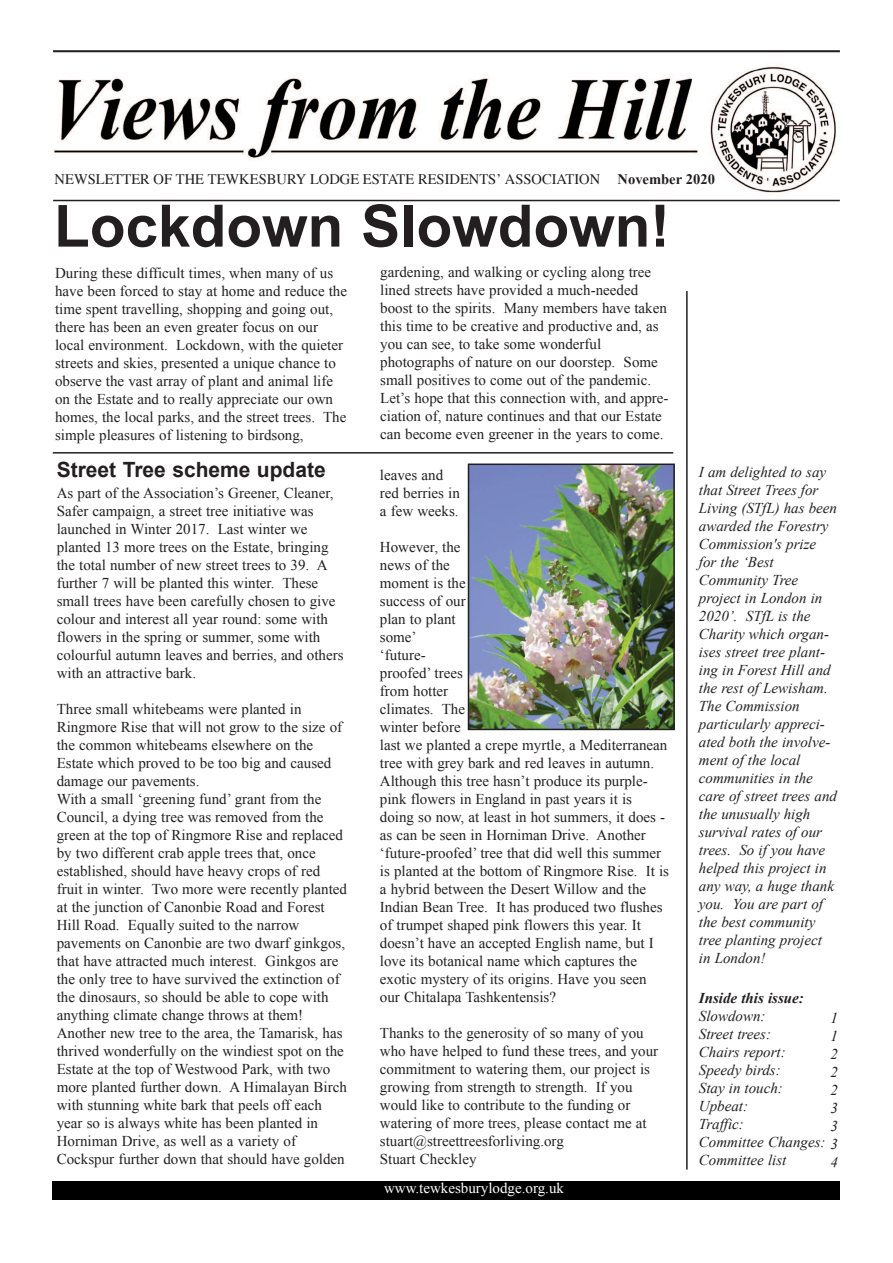
<style>
.page{position:relative;width:893px;height:1263px;background:#fff}
.page>*{position:absolute;margin:0;border:0;box-sizing:border-box;transform-origin:0 0}
.t1{font:700 58.5px "Arial";color:#231f20}
.t2{font:700 21px "Arial";color:#231f20}
.t3{font:15px/18px "Times New Roman";color:#231f20}
.t4{font:italic 15px/18px "Times New Roman";color:#231f20}
.t5{font:15px "Times New Roman";color:#fff}
.t6{font:italic 700 15px "Times New Roman";color:#231f20}
.t7{font:14.55px "Times";color:#231f20}
.s1{font-family:"Times New Roman";font-weight:700}
</style>
<div class="page">
<hr style="left:53px;top:50px;width:787px;height:2px;background:#231f20">
<hr style="left:686px;top:291px;width:2px;height:878px;background:#231f20">
<img style="left:52px;top:64px;width:784px;height:129px">
<hr style="left:53px;top:200px;width:787px;height:1px;background:#231f20">
<div style="left:53px;top:171px;width:668px;height:21px;background:#fff"></div>
<div style="left:52px;top:1181px;width:788px;height:18px;background:#000"></div>
<hr style="left:53px;top:452px;width:620px;height:2px;background:#231f20">
<img style="left:471px;top:466px;width:201px;height:261px">
<div style="left:468px;top:463px;width:207px;height:267px;border:2px solid #231f20"></div>
<p class="t7" style="left:55px;top:173px;width:662px">NEWSLETTER OF THE TEWKESBURY LODGE ESTATE RESIDENTS’ ASSOCIATION <span class="s1">November 2020</span></p>
<h1 class="t1" style="left:54px;top:194px;width:617px">Lockdown Slowdown!</h1>
<p class="t3" style="left:55px;top:264px;width:293px">During these difficult times, when many of us have been forced to stay at home and reduce the time spent travelling, shopping and going out, there has been an even greater focus on our local environment. Lockdown, with the quieter streets and skies, presented a unique chance to observe the vast array of plant and animal life on the Estate and to really appreciate our own homes, the local parks, and the street trees. The simple pleasures of listening to birdsong,</p>
<p class="t3" style="left:380px;top:263px;width:290px">gardening, and walking or cycling along tree lined streets have provided a much-needed boost to the spirits. Many members have taken this time to be creative and productive and, as you can see, to take some wonderful photographs of nature on our doorstep. Some small positives to come out of the pandemic.<br>Let’s hope that this connection with, and appre&shy;ciation of, nature continues and that our Estate can become even greener in the years to come.</p>
<h2 class="t2" style="left:57px;top:458px;width:271px">Street Tree scheme update</h2>
<p class="t3" style="left:57px;top:484px;width:288px">As part of the Association’s Greener, Cleaner, Safer campaign, a street tree initiative was launched in Winter 2017. Last winter we planted 13 more trees on the Estate, bringing the total number of new street trees to 39. A further 7 will be planted this winter. These small trees have been carefully chosen to give colour and interest all year round: some with flowers in the spring or summer, some with colourful autumn leaves and berries, and others with an attractive bark.</p>
<p class="t3" style="left:57px;top:700px;width:292px">Three small whitebeams were planted in Ringmore Rise that will not grow to the size of the common whitebeams elsewhere on the Estate which proved to be too big and caused damage our pavements.<br>With a small ‘greening fund’ grant from the Council, a dying tree was removed from the green at the top of Ringmore Rise and replaced by two different crab apple trees that, once established, should have heavy crops of red fruit in winter. Two more were recently planted at the junction of Canonbie Road and Forest Hill Road. Equally suited to the narrow pavements on Canonbie are two dwarf ginkgos, that have attracted much interest. Ginkgos are the only tree to have survived the extinction of the dinosaurs, so should be able to cope with anything climate change throws at them!<br>Another new tree to the area, the Tamarisk, has thrived wonderfully on the windiest spot on the Estate at the top of Westwood Park, with two more planted further down. A Himalayan Birch with stunning white bark that peels off each year so is always white has been planted in Horniman Drive, as well as a variety of Cockspur further down that should have golden</p>
<p class="t3" style="left:380px;top:466px;width:81px">leaves and red berries in a few weeks.</p>
<p class="t3" style="left:380px;top:538px;width:291px">However, the<br>news of the<br>moment is the<br>success of our<br>plan to plant<br>some’<br>‘future-<br>proofed’ trees<br>from hotter<br>climates. The<br>winter before<br>last we planted a crepe myrtle, a Mediterranean tree with grey bark and red leaves in autumn.<br>Although this tree hasn’t produce its purple&shy;pink flowers in England in past years it is doing so now, at least in hot summers, it does - as can be seen in Horniman Drive. Another ‘future-proofed’ tree that did well this summer is planted at the bottom of Ringmore Rise. It is a hybrid between the Desert Willow and the<br>Indian Bean Tree. It has produced two flushes of trumpet shaped pink flowers this year. It doesn’t have an accepted English name, but I love its botanical name which captures the exotic mystery of its origins. Have you seen our Chitalapa Tashkentensis?</p>
<p class="t3" style="left:380px;top:1024px;width:280px">Thanks to the generosity of so many of you who have helped to fund these trees, and your commitment to watering them, our project is growing from strength to strength. If you would like to contribute to the funding or watering of more trees, please contact me at stuart@streettreesforliving.org<br>Stuart Checkley</p>
<p class="t5" style="left:384px;top:1179px;width:181px">www.tewkesburylodge.org.uk</p>
<p class="t4" style="left:699px;top:462px;width:140px">I am delighted to say that Street Trees for<br>Living (STfL) has been awarded the Forestry<br>Commission's prize for the ‘Best<br>Community Tree project in London in<br>2020’. STfL is the<br>Charity which organ&shy;ises street tree plant&shy;ing in Forest Hill and the rest of Lewisham.<br>The Commission particularly appreci&shy;ated both the involve&shy;ment of the local communities in the care of street trees and the unusually high survival rates of our trees. So if you have helped this project in any way, a huge thank you. You are part of the best community tree planting project in London!</p>
<p class="t6" style="left:699px;top:990px;width:106px">Inside this issue:</p>
<p class="t4" style="left:699px;top:1007px;width:128px">Slowdown:<br>Street trees:<br>Chairs report:<br>Speedy birds:<br>Stay in touch:<br>Upbeat:<br>Traffic:<br>Committee Changes:<br>Committee list</p>
<p class="t4" style="left:830px;top:1009px;width:9px;text-align:justify">1<br>1<br>2<br>2<br>2<br>3<br>3<br>3<br>4</p>
</div>
